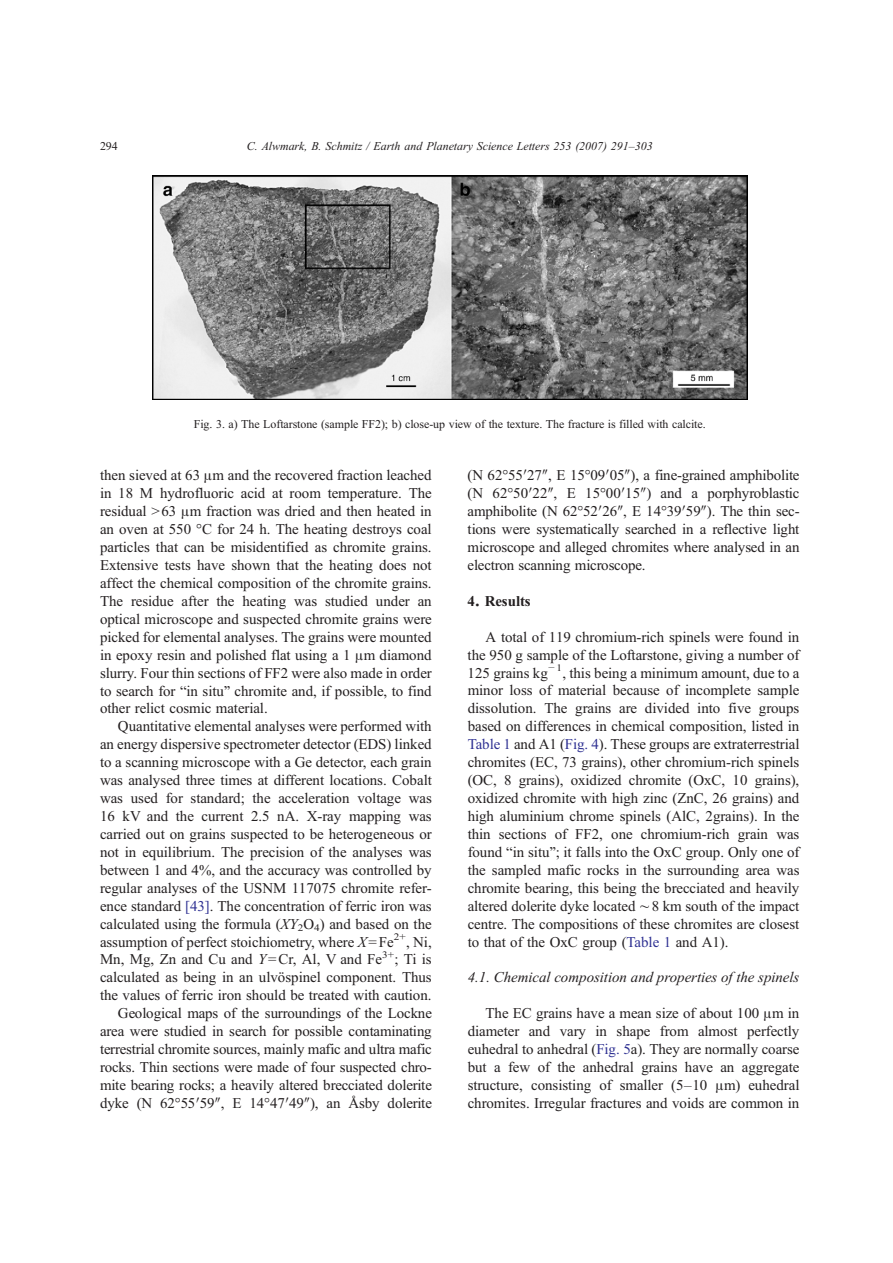
<style>
.page{position:relative;width:893px;height:1263px;background:#fff}
.page>*{position:absolute;margin:0;border:0;box-sizing:border-box;transform-origin:0 0}
.t1{font:15px/18px "Adv TT6120 e 2 aa";color:#231f20;text-align:justify}
.t2{font:15px "Adv TT50 a 2 f 13 e.I";color:#231f20}
.t3{font:15px "Adv T Tb 8864 ccf.B";color:#231f20}
.t4{font:12px "Adv TT6120 e 2 aa";color:#231f20}
.t5{font:12px "Adv TT50 a 2 f 13 e.I";color:#231f20}
.s1{font-style:inherit}
.s2{font-family:"Adv TT454 a 7 a 89"}
.s3{color:#2e3092}
.s4{font-family:"Adv TT50 a 2 f 13 e.I"}
</style>
<div class="page">
<img style="left:152px;top:175px;width:596px;height:224px">
<p class="t4" style="left:100px;top:142px;width:19px">294</p>
<p class="t5" style="left:247px;top:142px;width:407px">C. Alwmark, B. Schmitz / Earth and Planetary Science Letters 253 (2007) 291<span class="s1">–</span>303</p>
<p class="t4" style="left:194px;top:419px;width:513px">Fig. 3. a) The Loftarstone (sample FF2); b) close-up view of the texture. The fracture is filled with calcite.</p>
<p class="t1" style="left:100px;top:468px;width:333px">then sieved at 63 <span class="s1">μ</span>m and the recovered fraction leached in 18 M hydrofluoric acid at room temperature. The residual <span class="s2">N</span>63 <span class="s1">μ</span>m fraction was dried and then heated in an oven at 550 °C for 24 h. The heating destroys coal particles that can be misidentified as chromite grains.<br>Extensive tests have shown that the heating does not affect the chemical composition of the chromite grains.<br>The residue after the heating was studied under an optical microscope and suspected chromite grains were picked for elemental analyses. The grains were mounted in epoxy resin and polished flat using a 1 <span class="s1">μ</span>m diamond slurry. Four thin sections of FF2 were also made in order to search for <span class="s1">“</span>in situ<span class="s1">”</span> chromite and, if possible, to find other relict cosmic material.</p>
<p class="t1" style="left:100px;top:719px;width:333px;text-align:right">Quantitative elemental analyses were performed with<br>an energy dispersive spectrometer detector (EDS) linked to a scanning microscope with a Ge detector, each grain was analysed three times at different locations. Cobalt was used for standard; the acceleration voltage was 16 kV and the current 2.5 nA. X-ray mapping was carried out on grains suspected to be heterogeneous or not in equilibrium. The precision of the analyses was between 1 and 4%, and the accuracy was controlled by regular analyses of the USNM 117075 chromite refer&shy;ence standard <span class="s3">[43]</span>. The concentration of ferric iron was calculated using the formula (<span class="s4">XY</span><sub>2</sub>O<sub>4</sub>) and based on the assumption of perfect stoichiometry, where <span class="s4">X</span>= Fe<sup>2+</sup>, Ni, Mn, Mg, Zn and Cu and <span class="s4">Y</span>=Cr, Al, V and Fe<sup>3+</sup>; Ti is calculated as being in an ulvöspinel component. Thus the values of ferric iron should be treated with caution.<br>Geological maps of the surroundings of the Lockne area were studied in search for possible contaminating terrestrial chromite sources, mainly mafic and ultra mafic rocks. Thin sections were made of four suspected chro&shy;mite bearing rocks; a heavily altered brecciated dolerite dyke (N 62°55<span class="s1">′</span>59<span class="s1">″</span>, E 14°47<span class="s1">′</span>49<span class="s1">″</span>), an Åsby dolerite</p>
<p class="t1" style="left:468px;top:468px;width:333px">(N 62°55<span class="s1">′</span>27<span class="s1">″</span>, E 15°09<span class="s1">′</span>05<span class="s1">″</span>), a fine-grained amphibolite (N 62°50<span class="s1">′</span>22<span class="s1">″</span>, E 15°00<span class="s1">′</span>15<span class="s1">″</span>) and a porphyroblastic amphibolite (N 62°52<span class="s1">′</span>26<span class="s1">″</span>, E 14°39<span class="s1">′</span>59<span class="s1">″</span>). The thin sec&shy;tions were systematically searched in a reflective light microscope and alleged chromites where analysed in an electron scanning microscope.</p>
<p class="t3" style="left:468px;top:596px;width:65px">4. Results</p>
<p class="t1" style="left:468px;top:629px;width:333px;text-indent:18px">A total of 119 chromium-rich spinels were found in the 950 g sample of the Loftarstone, giving a number of 125 grains kg<sup>−</sup><sup>1</sup>, this being a minimum amount, due to a minor loss of material because of incomplete sample dissolution. The grains are divided into five groups based on differences in chemical composition, listed in <span class="s3">Table 1</span> and A1 (<span class="s3">Fig. 4</span>). These groups are extraterrestrial chromites (EC, 73 grains), other chromium-rich spinels (OC, 8 grains), oxidized chromite (OxC, 10 grains), oxidized chromite with high zinc (ZnC, 26 grains) and high aluminium chrome spinels (AlC, 2grains). In the thin sections of FF2, one chromium-rich grain was found <span class="s1">“</span>in situ<span class="s1">”</span>; it falls into the OxC group. Only one of the sampled mafic rocks in the surrounding area was chromite bearing, this being the brecciated and heavily altered dolerite dyke located <span class="s1">∼</span>8 km south of the impact centre. The compositions of these chromites are closest to that of the OxC group (<span class="s3">Table 1</span> and A1).</p>
<p class="t2" style="left:468px;top:972px;width:333px">4.1. Chemical composition and properties of the spinels</p>
<p class="t1" style="left:468px;top:1006px;width:333px;text-indent:18px">The EC grains have a mean size of about 100 <span class="s1">μ</span>m in diameter and vary in shape from almost perfectly euhedral to anhedral (<span class="s3">Fig. 5</span>a). They are normally coarse but a few of the anhedral grains have an aggregate structure, consisting of smaller (5<span class="s1">–</span>10 <span class="s1">μ</span>m) euhedral chromites. Irregular fractures and voids are common in</p>
</div>
